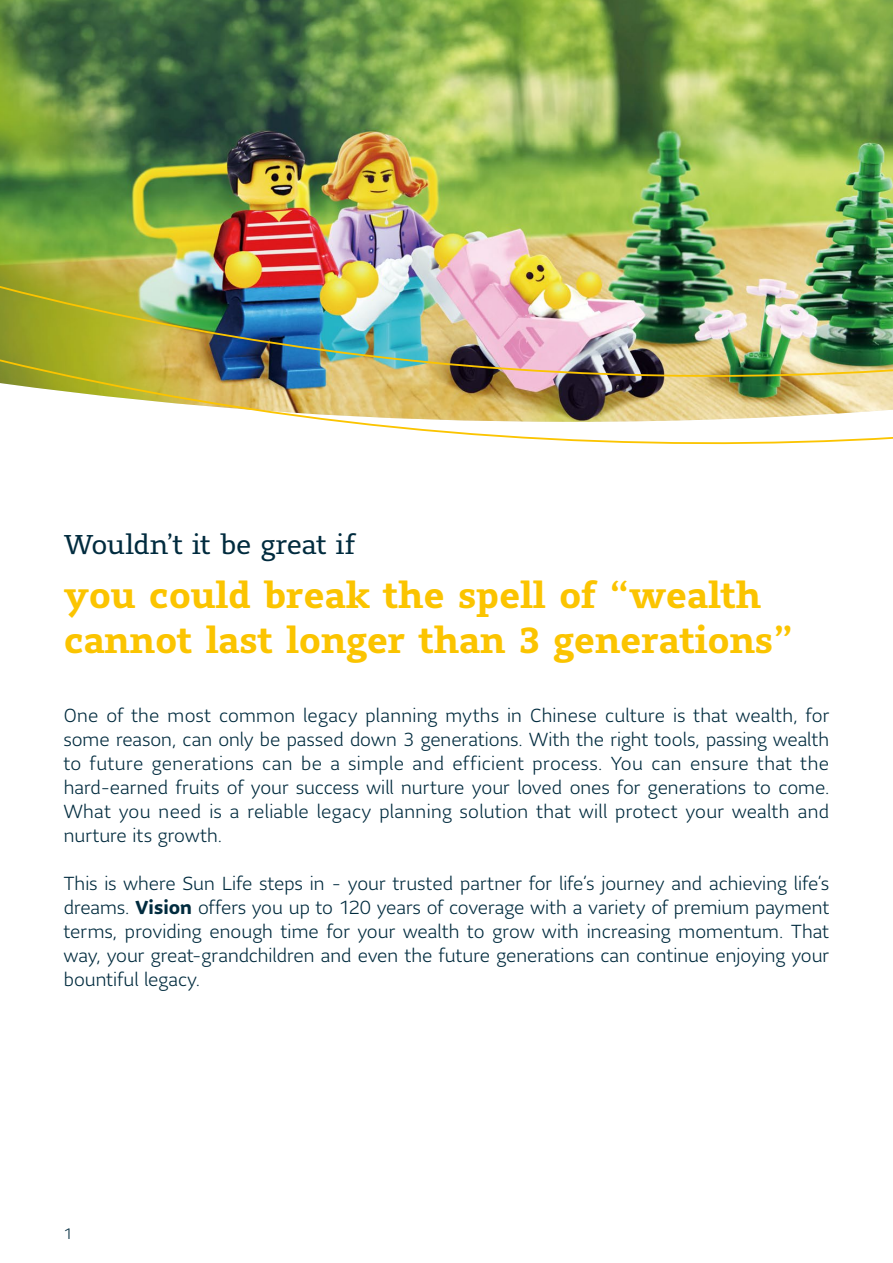
<style>
.page{position:relative;width:893px;height:1263px;background:#fff}
.page>*{position:absolute;margin:0;border:0;box-sizing:border-box;transform-origin:0 0}
.t1{font:700 36px/45px "Sun Life Serif";letter-spacing:-.01em;color:#fbc400}
.t2{font:27px "Sun Life Serif";letter-spacing:-.02em;color:#002b3e}
.t3{font:300 18.75px/24px "Sun Life Sans";letter-spacing:.005em;color:#002b3e;text-align:justify}
.t4{font:300 15px "Sun Life Sans";color:#002b3e}
.s1{font-weight:700}
</style>
<div class="page">
<img style="left:0;top:0;width:893px;height:160px">
<img style="left:0;top:160px;width:893px;height:285px">
<h2 class="t2" style="left:64px;top:526px;width:293px">Wouldn’t it be great if</h2>
<h1 class="t1" style="left:64px;top:572px;width:731px">you could break the spell of “wealth cannot last longer than 3 generations”</h1>
<p class="t3" style="left:64px;top:702px;width:767px">One of the most common legacy planning myths in Chinese culture is that wealth, for some reason, can only be passed down 3 generations. With the right tools, passing wealth to future generations can be a simple and efficient process. You can ensure that the hard-earned fruits of your success will nurture your loved ones for generations to come.<br>What you need is a reliable legacy planning solution that will protect your wealth and nurture its growth.</p>
<p class="t3" style="left:64px;top:870px;width:767px">This is where Sun Life steps in - your trusted partner for life’s journey and achieving life’s dreams. <span class="s1">Vision</span> offers you up to 120 years of coverage with a variety of premium payment terms, providing enough time for your wealth to grow with increasing momentum. That way, your great-grandchildren and even the future generations can continue enjoying your bountiful legacy.</p>
<p class="t4" style="left:64px;top:1224px;width:10px">1</p>
</div>
